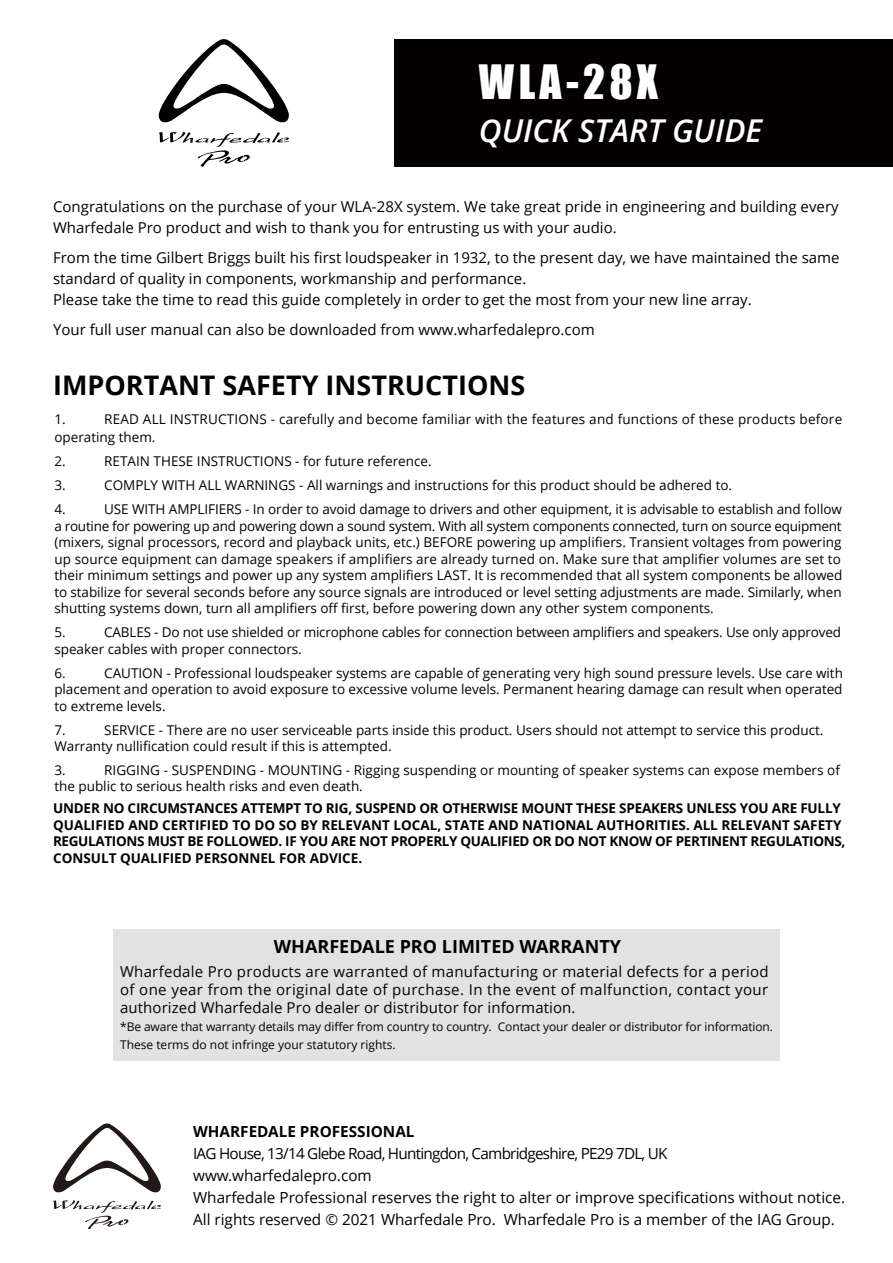
<style>
.page{position:relative;width:893px;height:1263px;background:#fff}
.page>*{position:absolute;margin:0;border:0;box-sizing:border-box;transform-origin:0 0}
.t1{font:43.5px "Impact";letter-spacing:.1em;color:#fff}
.t2{font:italic 600 31.5px "Open Sans";color:#fff}
.t3{font:700 27px "Open Sans";color:#040000}
.t4{font:700 18px "Open Sans";color:#040000}
.t5{font:15.3px/22px "Open Sans";color:#040000}
.t6{font:700 15.3px "Open Sans";color:#040000}
.t7{font:15px/21px "Open Sans";color:#040000}
.t8{font:13.5px/16.5px "Open Sans";color:#040000}
.t9{font:700 13.5px/16.5px "Open Sans";letter-spacing:-.015em;color:#040000}
.t10{font:12px/18px "Open Sans";letter-spacing:-.01em;color:#040000}
</style>
<div class="page">
<div style="left:394px;top:39px;width:499px;height:128px;background:#040000"></div>
<svg style="left:158px;top:39px;width:131px;height:83px"></svg>
<svg style="left:159px;top:132px;width:130px;height:35px"></svg>
<div style="left:113px;top:929px;width:667px;height:132px;background:#e3e2e2"></div>
<svg style="left:53px;top:1123px;width:108px;height:69px"></svg>
<svg style="left:53px;top:1200px;width:108px;height:29px"></svg>
<h1 class="t1" style="left:479px;top:48px;width:181px">WLA-28X</h1>
<h2 class="t2" style="left:479px;top:109px;width:285px">QUICK START GUIDE</h2>
<p class="t7" style="left:53px;top:196px;width:787px">Congratulations on the purchase of your WLA-28X system. We take great pride in engineering and building every<br>Wharfedale Pro product and wish to thank you for entrusting us with your audio.</p>
<p class="t7" style="left:53px;top:247px;width:788px">From the time Gilbert Briggs built his first loudspeaker in 1932, to the present day, we have maintained the same standard of quality in components, workmanship and performance.<br>Please take the time to read this guide completely in order to get the most from your new line array.</p>
<p class="t7" style="left:53px;top:319px;width:543px">Your full user manual can also be downloaded from www.wharfedalepro.com</p>
<h3 class="t3" style="left:53px;top:366px;width:474px">IMPORTANT SAFETY INSTRUCTIONS</h3>
<p class="t8" style="left:54px;top:411px;width:13px">1.</p>
<p class="t8" style="left:54px;top:410px;width:789px;line-height:18px;text-indent:50px">READ ALL INSTRUCTIONS - carefully and become familiar with the features and functions of these products before operating them.</p>
<p class="t8" style="left:54px;top:453px;width:13px">2.</p>
<p class="t8" style="left:104px;top:453px;width:329px">RETAIN THESE INSTRUCTIONS - for future reference.</p>
<p class="t8" style="left:54px;top:477px;width:13px">3.</p>
<p class="t8" style="left:104px;top:477px;width:629px">COMPLY WITH ALL WARNINGS - All warnings and instructions for this product should be adhered to.</p>
<p class="t8" style="left:54px;top:501px;width:789px;text-align:justify;text-indent:50px">USE WITH AMPLIFIERS - In order to avoid damage to drivers and other equipment, it is advisable to establish and follow a routine for powering up and powering down a sound system. With all system components connected, turn on source equipment (mixers, signal processors, record and playback units, etc.) BEFORE powering up amplifiers. Transient voltages from powering up source equipment can damage speakers if amplifiers are already turned on. Make sure that amplifier volumes are set to their minimum settings and power up any system amplifiers LAST. It is recommended that all system components be allowed to stabilize for several seconds before any source signals are introduced or level setting adjustments are made. Similarly, when shutting systems down, turn all amplifiers off first, before powering down any other system components.</p>
<p class="t8" style="left:54px;top:501px;width:13px">4.</p>
<p class="t8" style="left:54px;top:624px;width:788px;text-indent:50px">CABLES - Do not use shielded or microphone cables for connection between amplifiers and speakers. Use only approved speaker cables with proper connectors.</p>
<p class="t8" style="left:54px;top:624px;width:13px">5.</p>
<p class="t8" style="left:54px;top:664px;width:790px;text-align:justify;text-indent:50px">CAUTION - Professional loudspeaker systems are capable of generating very high sound pressure levels. Use care with placement and operation to avoid exposure to excessive volume levels. Permanent hearing damage can result when operated to extreme levels.</p>
<p class="t8" style="left:54px;top:664px;width:13px">6.</p>
<p class="t8" style="left:54px;top:721px;width:771px;text-indent:50px">SERVICE - There are no user serviceable parts inside this product. Users should not attempt to service this product.<br>Warranty nullification could result if this is attempted.</p>
<p class="t8" style="left:54px;top:721px;width:13px">7.</p>
<p class="t8" style="left:54px;top:761px;width:787px;text-indent:50px">RIGGING - SUSPENDING - MOUNTING - Rigging suspending or mounting of speaker systems can expose members of the public to serious health risks and even death.</p>
<p class="t8" style="left:54px;top:761px;width:13px">3.</p>
<p class="t9" style="left:53px;top:800px;width:794px">UNDER NO CIRCUMSTANCES ATTEMPT TO RIG, SUSPEND OR OTHERWISE MOUNT THESE SPEAKERS UNLESS YOU ARE FULLY QUALIFIED AND CERTIFIED TO DO SO BY RELEVANT LOCAL, STATE AND NATIONAL AUTHORITIES. ALL RELEVANT SAFETY REGULATIONS MUST BE FOLLOWED. IF YOU ARE NOT PROPERLY QUALIFIED OR DO NOT KNOW OF PERTINENT REGULATIONS, CONSULT QUALIFIED PERSONNEL FOR ADVICE.</p>
<h3 class="t4" style="left:274px;top:934px;width:349px">WHARFEDALE PRO LIMITED WARRANTY</h3>
<p class="t7" style="left:120px;top:962px;width:650px;line-height:18px;text-align:justify">Wharfedale Pro products are warranted of manufacturing or material defects for a period of one year from the original date of purchase. In the event of malfunction, contact your authorized Wharfedale Pro dealer or distributor for information.</p>
<p class="t10" style="left:120px;top:1017px;width:654px">*Be aware that warranty details may differ from country to country. Contact your dealer or distributor for information.<br>These terms do not infringe your statutory rights.</p>
<p class="t6" style="left:193px;top:1120px;width:223px">WHARFEDALE PROFESSIONAL</p>
<p class="t5" style="left:193px;top:1142px;width:653px">IAG House, 13/14 Glebe Road, Huntingdon, Cambridgeshire, PE29 7DL, UK www.wharfedalepro.com<br>Wharfedale Professional reserves the right to alter or improve specifications without notice.<br>All rights reserved © 2021 Wharfedale Pro. Wharfedale Pro is a member of the IAG Group.</p>
</div>
